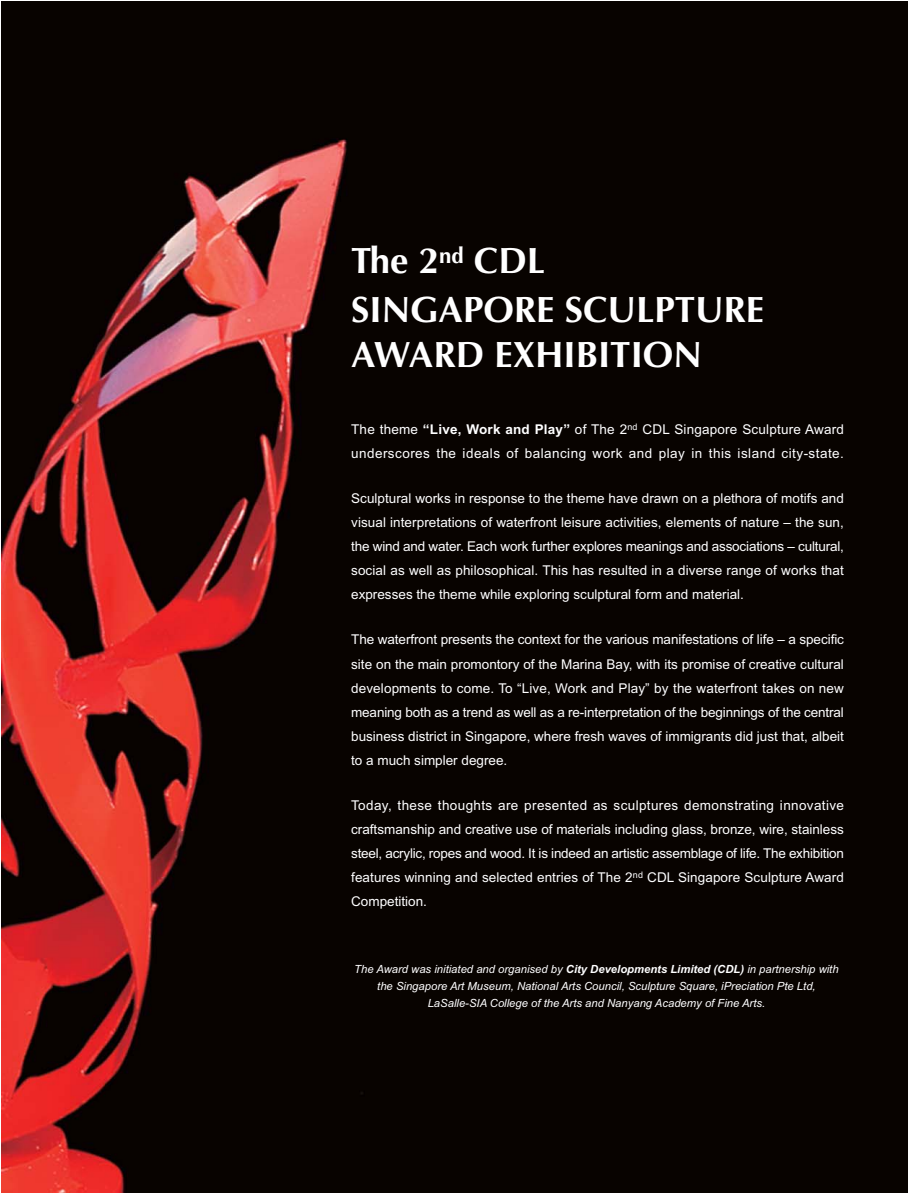
<style>
.page{position:relative;width:909px;height:1194px;background:#fff}
.page>*{position:absolute;margin:0;border:0;box-sizing:border-box;transform-origin:0 0}
.t1{font:700 36.6px/49.7px "Optima";color:#fff}
.t2{font:13.5px/24px "Arial MS";letter-spacing:.005em;color:#fff;text-align:justify}
.t3{font:13.5px/24px "Arial MS";letter-spacing:.035em;color:#fff}
.t4{font:11.25px/17.2px "Arial Italic MS";color:#fff;text-align:center}
.s1{font-family:"Arial Bold MS"}
.s2{font-family:"Arial Bold Italic MS"}
</style>
<div class="page">
<img style="left:1px;top:1px;width:906px;height:1191px">
<h1 class="t1" style="left:351px;top:239px;width:414px">The 2<sup>nd</sup> CDL<br>SINGAPORE SCULPTURE</h1>
<h1 class="t1" style="left:351px;top:333px;width:352px">AWARD EXHIBITION</h1>
<p class="t3" style="left:351px;top:418px;width:494px">The theme <span class="s1">“Live, Work and Play”</span> of The 2<sup>nd</sup> CDL Singapore Sculpture Award underscores the ideals of balancing work and play in this island city-state.</p>
<p class="t2" style="left:351px;top:487px;width:494px">Sculptural works in response to the theme have drawn on a plethora of motifs and visual interpretations of waterfront leisure activities, elements of nature – the sun, the wind and water. Each work further explores meanings and associations – cultural, social as well as philosophical. This has resulted in a diverse range of works that expresses the theme while exploring sculptural form and material.</p>
<p class="t2" style="left:351px;top:629px;width:494px">The waterfront presents the context for the various manifestations of life – a specific site on the main promontory of the Marina Bay, with its promise of creative cultural developments to come. To “Live, Work and Play” by the waterfront takes on new meaning both as a trend as well as a re-interpretation of the beginnings of the central business district in Singapore, where fresh waves of immigrants did just that, albeit to a much simpler degree.</p>
<p class="t2" style="left:351px;top:794px;width:494px">Today, these thoughts are presented as sculptures demonstrating innovative craftsmanship and creative use of materials including glass, bronze, wire, stainless steel, acrylic, ropes and wood. It is indeed an artistic assemblage of life. The exhibition features winning and selected entries of The 2<sup>nd</sup> CDL Singapore Sculpture Award Competition.</p>
<p class="t4" style="left:354px;top:961px;width:485px">The Award was initiated and organised by <span class="s2">City Developments Limited (CDL)</span> in partnership with the Singapore Art Museum, National Arts Council, Sculpture Square, iPreciation Pte Ltd,<br>LaSalle-SIA College of the Arts and Nanyang Academy of Fine Arts.</p>
</div>
